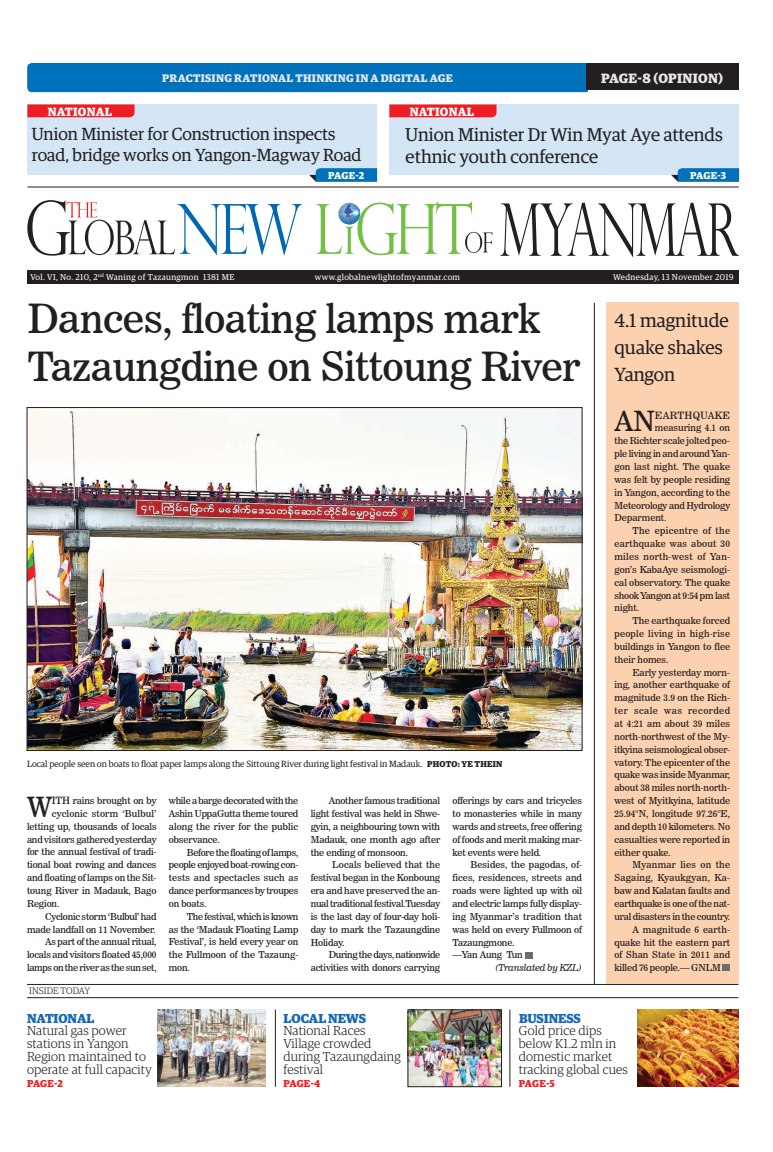
<style>
.page{position:relative;width:773px;height:1152px;background:#fff}
.page>*{position:absolute;margin:0;border:0;box-sizing:border-box;transform-origin:0 0}
.t1{font:40px/48px "News 706 BT Roman C";letter-spacing:-.01em;color:#231f20}
.t2{font:27.6px "News 706 BT Roman C";color:#231f20}
.t3{font:19px/26.8px "Guardian Egyp";color:#231f20}
.t4{font:18.5px/22.2px "Guardian Egyp";color:#231f20}
.t5{font:17.5px/21px "Guardian Egyp";color:#231f20}
.t6{font:700 13.5px "Guardian Egyp";letter-spacing:.02em;color:#e6e7e9}
.t7{font:300 13px/12.8px "Guardian Egyp";letter-spacing:.01em;color:#231f20}
.t8{font:700 13px "Guardian Egyp";letter-spacing:-.005em;color:#1768b4}
.t9{font:700 12px "Guardian Egyp";letter-spacing:.02em;color:#fff}
.t10{font:700 11px "Guardian Egyp";letter-spacing:.02em;color:#e6e7e9}
.t11{font:700 10px "Guardian Egyp";letter-spacing:-.01em;color:#ee1d23}
.t12{font:700 10px "Guardian Egyp";letter-spacing:-.01em;color:#fff}
.t13{font:10px "News 706 BT Roman C";letter-spacing:.02em;color:#231f20}
.t14{font:9.5px/12.9px "News 706 BT Roman C";letter-spacing:-.015em;color:#231f20;text-align:justify}
.t15{font:9.5px "News 706 BT Roman C";letter-spacing:.01em;color:#231f20}
.t16{font:9.5px "News 706 BT Roman C";letter-spacing:.025em;color:#231f20}
.t17{font:9.5px "News 706 BT Roman C";letter-spacing:-.035em;color:#231f20}
.t18{font:9.5px "News 706 BT Italic C";letter-spacing:-.015em;color:#231f20}
.t19{font:9.5px "News 706 BT Roman C";letter-spacing:.015em;color:#231f20}
.t20{font:300 9.5px "Guardian Egyp";letter-spacing:.01em;color:#231f20}
.t21{font:9px "Guardian Egyp";color:#231f20}
.t22{font:8.5px "Guardian Egyp";letter-spacing:.04em;color:#fff}
.s1{font-weight:700;font-size:8.5px}
.s2{font-size:10px}
</style>
<div class="page">
<div style="left:27px;top:270px;width:711px;height:14px;background:#231f20"></div>
<svg style="left:27px;top:200px;width:275px;height:56px"></svg>
<svg style="left:500px;top:203px;width:238px;height:54px"></svg>
<svg style="left:316px;top:202px;width:176px;height:53px"></svg>
<div style="left:27px;top:63px;width:561px;height:29px;background:#0072bc"></div>
<div style="left:586px;top:63px;width:152px;height:27px;background:#231f20"></div>
<hr style="left:27px;top:187px;width:711px;height:1px;background:#231f20">
<div style="left:27px;top:104px;width:350px;height:71px;background:#d4e6f6"></div>
<div style="left:389px;top:104px;width:350px;height:71px;background:#d4e6f6"></div>
<svg style="left:27px;top:104px;width:107px;height:13px"></svg>
<svg style="left:671px;top:168px;width:68px;height:14px"></svg>
<svg style="left:309px;top:168px;width:68px;height:14px"></svg>
<svg style="left:389px;top:105px;width:107px;height:12px"></svg>
<hr style="left:27px;top:998px;width:711px;height:1px;background:#231f20">
<hr style="left:509px;top:1010px;width:1px;height:77px;background:#231f20">
<hr style="left:27px;top:984px;width:711px;height:1px;background:#231f20">
<hr style="left:275px;top:1010px;width:1px;height:77px;background:#231f20">
<img style="left:637px;top:1010px;width:101px;height:77px">
<img style="left:158px;top:1010px;width:108px;height:77px">
<div style="left:525px;top:952px;width:7px;height:6px;background:#6c6d70"></div>
<img style="left:29px;top:409px;width:551px;height:340px">
<div style="left:606px;top:303px;width:132px;height:681px;background:#fcd1af"></div>
<hr style="left:594px;top:303px;width:1px;height:681px;background:#231f20">
<div style="left:722px;top:965px;width:8px;height:6px;background:#6c6d70"></div>
<img style="left:410px;top:1012px;width:89px;height:73px">
<div style="left:408px;top:1010px;width:93px;height:77px;border:1px solid #231f20"></div>
<p class="t10" style="left:162px;top:70px;width:292px">PRACTISING RATIONAL THINKING IN A DIGITAL AGE</p>
<h3 class="t6" style="left:601px;top:68px;width:123px">PAGE-8 (OPINION)</h3>
<p class="t9" style="left:48px;top:102px;width:66px">NATIONAL</p>
<h3 class="t5" style="left:32px;top:122px;width:331px">Union Minister for Construction inspects road, bridge works on Yangon-Magway Road</h3>
<p class="t12" style="left:328px;top:168px;width:37px">PAGE-2</p>
<p class="t12" style="left:690px;top:168px;width:37px">PAGE-3</p>
<p class="t9" style="left:410px;top:102px;width:66px">NATIONAL</p>
<h3 class="t4" style="left:405px;top:122px;width:319px">Union Minister Dr Win Myat Aye attends ethnic youth conference</h3>
<p class="t22" style="left:30px;top:271px;width:206px">Vol. VI, No. 210, 2<sup>nd</sup> Waning of Tazaungmon 1381 ME</p>
<p class="t22" style="left:315px;top:271px;width:147px">www.globalnewlightofmyanmar.com</p>
<p class="t22" style="left:613px;top:271px;width:122px">Wednesday, 13 November 2019</p>
<h1 class="t1" style="left:27px;top:295px;width:554px">Dances, floating lamps mark<br>Tazaungdine on Sittoung River</h1>
<p class="t21" style="left:27px;top:758px;width:477px">Local people seen on boats to float paper lamps along the Sittoung River during light festival in Madauk. <span class="s1">PHOTO: YE THEIN</span></p>
<h2 class="t2" style="left:27px;top:790px;width:27px">W</h2>
<p class="t14" style="left:52px;top:794px;width:106px"><span class="s2">ITH</span> rains brought on by</p>
<p class="t15" style="left:52px;top:808px;width:106px">cyclonic storm ‘Bulbul’</p>
<p class="t14" style="left:27px;top:820px;width:131px">letting up, thousands of locals</p>
<p class="t14" style="left:27px;top:833px;width:131px">and visitors gathered yesterday</p>
<p class="t14" style="left:27px;top:846px;width:131px">for the annual festival of tradi-</p>
<p class="t14" style="left:27px;top:858px;width:131px">tional boat rowing and dances</p>
<p class="t14" style="left:27px;top:871px;width:131px">and floating of lamps on the Sit-</p>
<p class="t14" style="left:27px;top:884px;width:131px">toung River in Madauk, Bago</p>
<p class="t14" style="left:27px;top:897px;width:34px">Region.</p>
<p class="t14" style="left:45px;top:910px;width:113px">Cyclonic storm ‘Bulbul’ had</p>
<p class="t14" style="left:27px;top:923px;width:130px">made landfall on 11 November.</p>
<p class="t14" style="left:45px;top:936px;width:113px">As part of the annual ritual,</p>
<p class="t14" style="left:27px;top:948px;width:131px">locals and visitors floated 45,000</p>
<p class="t17" style="left:27px;top:962px;width:131px">lamps on the river as the sun set,</p>
<p class="t20" style="left:29px;top:985px;width:62px">INSIDE TODAY</p>
<p class="t14" style="left:169px;top:794px;width:131px">while a barge decorated with the Ashin UppaGutta theme toured along the river for the public observance.</p>
<p class="t14" style="left:169px;top:846px;width:131px;text-indent:18px">Before the floating of lamps, people enjoyed boat-rowing con&shy;tests and spectacles such as dance performances by troupes on boats.</p>
<p class="t14" style="left:169px;top:910px;width:131px;text-indent:18px">The festival, which is known as the ‘Madauk Floating Lamp Festival’, is held every year on the Fullmoon of the Tazaung&shy;mon.</p>
<p class="t14" style="left:310px;top:794px;width:131px;text-indent:18px">Another famous traditional light festival was held in Shwe&shy;gyin, a neighbouring town with Madauk, one month ago after the ending of monsoon.</p>
<p class="t14" style="left:310px;top:859px;width:131px;text-indent:22px">Locals believed that the festival began in the Konboung era and have preserved the an&shy;nual traditional festival.Tuesday is the last day of four-day holi&shy;day to mark the Tazaungdine Holiday.</p>
<p class="t14" style="left:310px;top:949px;width:131px;text-align:right">During the days, nationwide activities with donors carrying</p>
<p class="t14" style="left:452px;top:794px;width:131px">offerings by cars and tricycles to monasteries while in many wards and streets, free offering of foods and merit making mar&shy;ket events were held.</p>
<p class="t14" style="left:452px;top:859px;width:131px;text-align:left;text-indent:18px">Besides, the pagodas, of&shy;fices, residences, streets and roads were lighted up with oil and electric lamps fully display&shy;ing Myanmar’s tradition that was held on every Fullmoon of<br>Tazaungmone.<br>—Yan Aung Tun</p>
<p class="t18" style="left:495px;top:962px;width:88px">(Translated by KZL)</p>
<h3 class="t3" style="left:614px;top:306px;width:116px">4.1 magnitude quake shakes<br>Yangon</h3>
<h2 class="t2" style="left:614px;top:405px;width:42px">AN</h2>
<p class="t13" style="left:655px;top:409px;width:77px">EARTHQUAKE</p>
<p class="t14" style="left:614px;top:422px;width:117px;text-indent:40px">measuring 4.1 on the Richter scale jolted peo&shy;ple living in and around Yan&shy;gon last night. The quake was felt by people residing in Yangon, according to the Meteorology and Hydrology Deparment.</p>
<p class="t14" style="left:614px;top:524px;width:117px;text-indent:18px">The epicentre of the earthquake was about 30 miles north-west of Yan&shy;gon’s KabaAye seismologi&shy;cal observatory. The quake shook Yangon at 9:54 pm last night.</p>
<p class="t14" style="left:614px;top:614px;width:117px;text-indent:18px">The earthquake forced people living in high-rise buildings in Yangon to flee their homes.</p>
<p class="t14" style="left:614px;top:666px;width:117px;text-indent:18px">Early yesterday morn&shy;ing, another earthquake of magnitude 3.9 on the Rich&shy;ter scale was recorded at 4:21 am about 39 miles north-northwest of the My&shy;itkyina seismological obser&shy;vatory. The epicenter of the quake was inside Myanmar, about 38 miles north-north&shy;west of Myitkyina, latitude 25.94°N, longitude 97.26°E, and depth 10 kilometers. No casualties were reported in either quake.</p>
<p class="t16" style="left:632px;top:859px;width:99px">Myanmar lies on the</p>
<p class="t16" style="left:614px;top:872px;width:117px">Sagaing, Kyaukgyan, Ka-</p>
<p class="t14" style="left:614px;top:884px;width:117px">baw and Kalatan faults and</p>
<p class="t14" style="left:614px;top:897px;width:117px">earthquake is one of the nat-</p>
<p class="t14" style="left:614px;top:910px;width:117px">ural disasters in the country.</p>
<p class="t19" style="left:632px;top:924px;width:99px">A magnitude 6 earth-</p>
<p class="t14" style="left:614px;top:936px;width:117px">quake hit the eastern part</p>
<p class="t15" style="left:614px;top:949px;width:117px">of Shan State in 2011 and</p>
<p class="t14" style="left:614px;top:961px;width:108px">killed 76 people.— GNLM</p>
<h3 class="t8" style="left:27px;top:1008px;width:69px">NATIONAL</h3>
<h3 class="t7" style="left:27px;top:1024px;width:126px">Natural gas power stations in Yangon<br>Region maintained to operate at full capacity</h3>
<p class="t11" style="left:27px;top:1076px;width:37px">PAGE-2</p>
<h3 class="t8" style="left:283px;top:1008px;width:84px">LOCAL NEWS</h3>
<h3 class="t7" style="left:283px;top:1024px;width:119px">National Races<br>Village crowded during Tazaungdaing festival</h3>
<p class="t11" style="left:283px;top:1076px;width:38px">PAGE-4</p>
<h3 class="t8" style="left:519px;top:1008px;width:63px">BUSINESS</h3>
<h3 class="t7" style="left:519px;top:1024px;width:111px">Gold price dips below K1.2 mln in domestic market tracking global cues</h3>
<p class="t11" style="left:519px;top:1076px;width:37px">PAGE-5</p>
</div>
